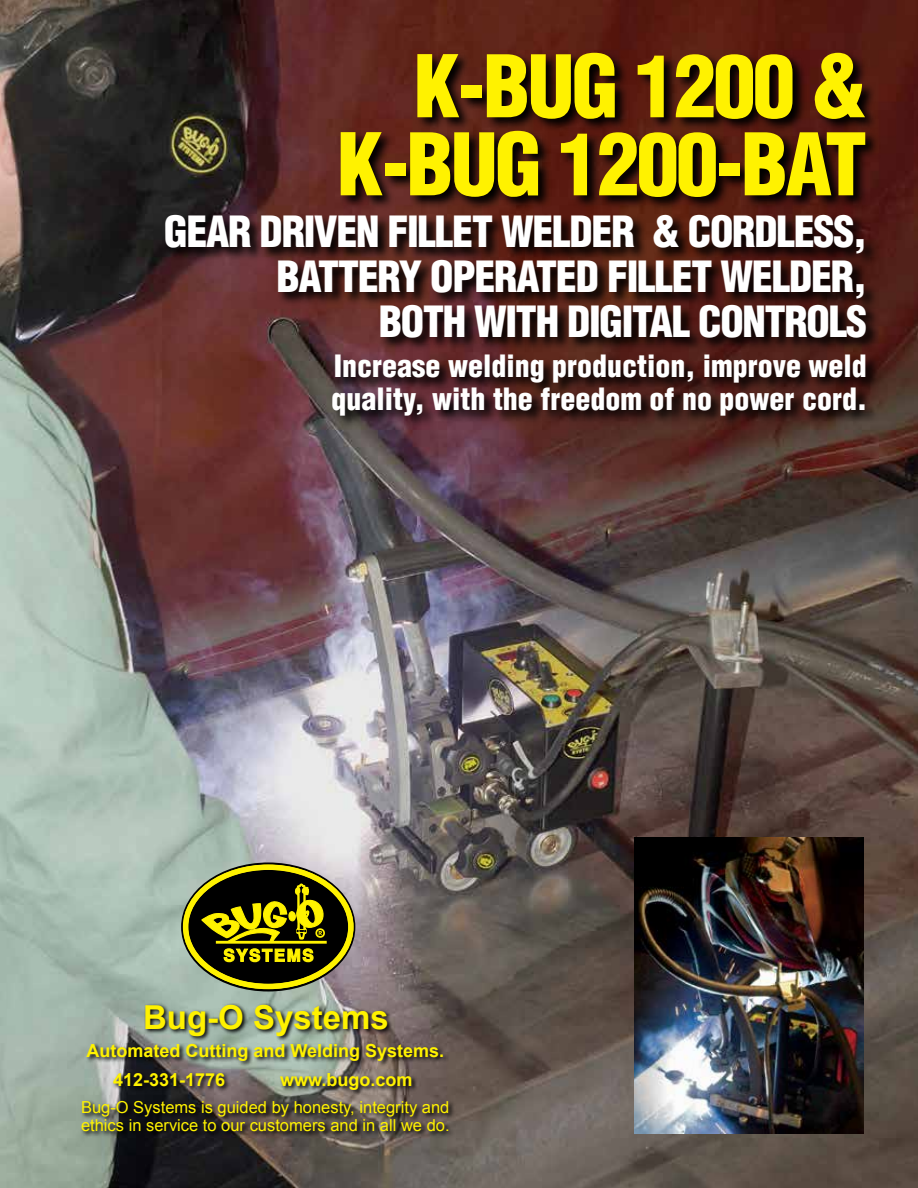
<style>
.page{position:relative;width:918px;height:1188px;background:#fff}
.page>*{position:absolute;margin:0;border:0;box-sizing:border-box;transform-origin:0 0}
.t1{font:84px/78px "Switzerland Cond Black Plain";letter-spacing:-.03em;color:#fff200;text-align:right}
.t2{font:42px/45px "Switzerland Cond Black Plain";letter-spacing:-.03em;color:#fff;text-align:right}
.t3{font:700 33px "Arial";color:#fff200}
.t4{font:30px/33px "Switzerland Cond Black Plain";color:#fff}
.t5{font:700 18px/29.5px "Arial";color:#fff200}
.t6{font:16.5px/18px "Arial";color:#fff200}
</style>
<div class="page">
<img style="left:0;top:0;width:918px;height:1188px">
<svg style="left:164px;top:52px;width:716px;height:378px;background:#3e1b17"></svg>
<svg style="left:144px;top:1003px;width:249px;height:39px;background:#717b73"></svg>
<svg style="left:85px;top:1042px;width:364px;height:25px;background:#6f736d"></svg>
<svg style="left:112px;top:1072px;width:306px;height:24px;background:#5f5b58"></svg>
<svg style="left:80px;top:1100px;width:375px;height:38px;background:#433f3c"></svg>
<svg style="left:186px;top:867px;width:165px;height:119px;background:#2c2900"></svg>
<div style="left:183px;top:864px;width:171px;height:125px;border:5px solid #fff200;border-radius:50%"></div>
<hr style="left:216px;top:941px;width:111px;height:3px;background:#fff200">
<svg style="left:201px;top:883px;width:125px;height:86px;background:#575300"></svg>
<img style="left:634px;top:837px;width:230px;height:297px">
<h1 class="t1" style="left:337px;top:46px;width:532px">K-BUG 1200 &amp;<br>K-BUG 1200-BAT</h1>
<h2 class="t2" style="left:164px;top:209px;width:704px">GEAR DRIVEN FILLET WELDER &amp; CORDLESS,<br>BATTERY OPERATED FILLET WELDER,<br>BOTH WITH DIGITAL CONTROLS</h2>
<h3 class="t4" style="left:332px;top:349px;width:537px">Increase welding production, improve weld quality, with the freedom of no power cord.</h3>
<h3 class="t3" style="left:143px;top:995px;width:247px">Bug-O Systems</h3>
<p class="t5" style="left:113px;top:1036px;width:333px;text-indent:-27px">Automated Cutting and Welding Systems.<br>412-331-1776</p>
<p class="t5" style="left:280px;top:1066px;width:134px">www.bugo.com</p>
<p class="t6" style="left:81px;top:1099px;width:370px">Bug-O Systems is guided by honesty, integrity and ethics in service to our customers and in all we do.</p>
</div>
